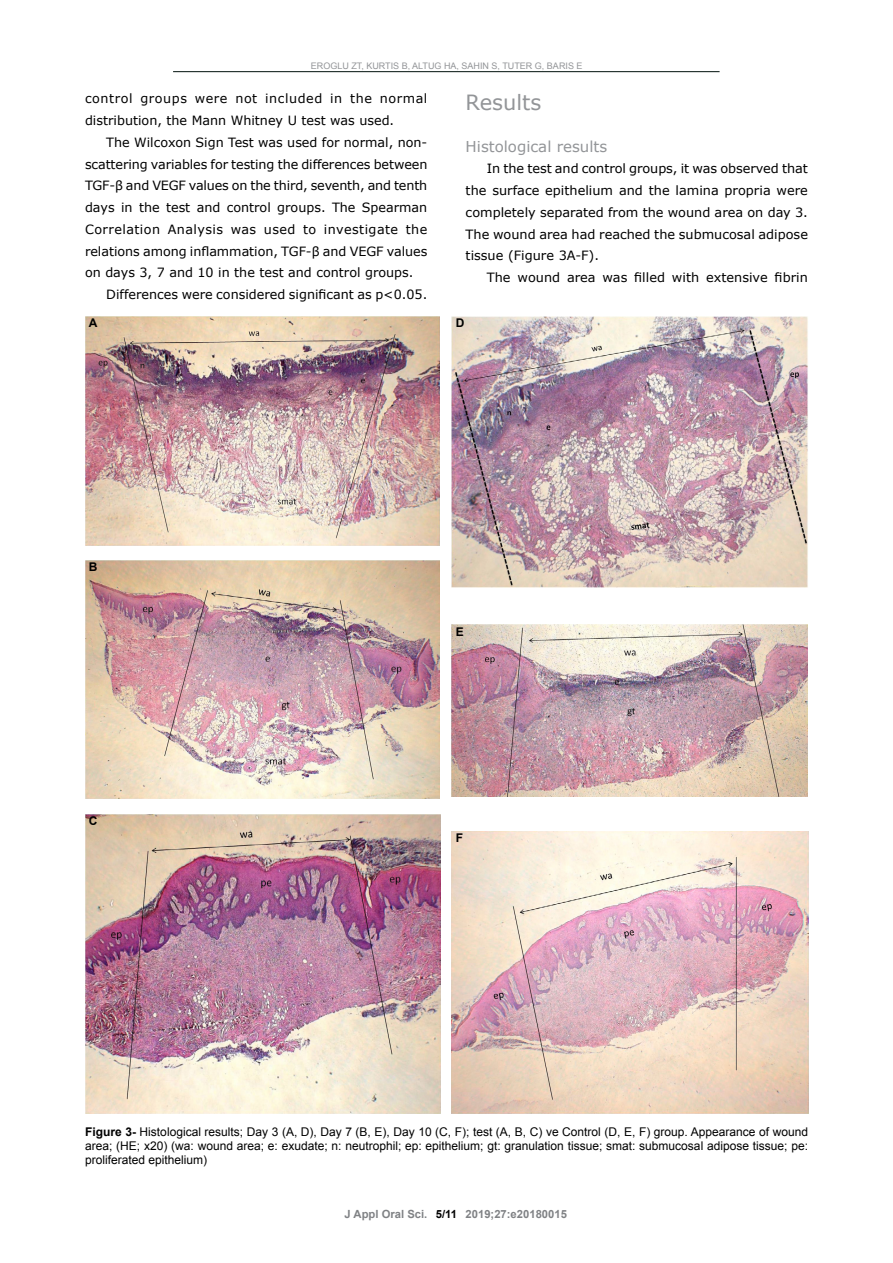
<style>
.page{position:relative;width:893px;height:1263px;background:#fff}
.page>*{position:absolute;margin:0;border:0;box-sizing:border-box;transform-origin:0 0}
.t1{font:21px "Verdana";color:#939598}
.t2{font:15px "Verdana";color:#939598}
.t3{font:12.75px/21.8px "Verdana";color:#000;text-align:justify}
.t4{font:12.75px/21.8px "Verdana";letter-spacing:.045em;color:#000}
.t5{font:12px/14.4px "Arial";color:#000;text-align:justify}
.t6{font:700 12px "Arial";color:#000}
.t7{font:700 11.25px "Arial";color:#808285}
.t8{font:9px "Arial";color:#939598}
.s1{font-weight:700}
.s2{color:#000}
</style>
<div class="page">
<hr style="left:173px;top:71px;width:547px;height:1px;background:#00110d">
<img style="left:85px;top:317px;width:355px;height:229px">
<img style="left:85px;top:560px;width:355px;height:239px">
<img style="left:85px;top:814px;width:355px;height:299px">
<img style="left:452px;top:317px;width:356px;height:271px">
<img style="left:452px;top:625px;width:356px;height:172px">
<img style="left:452px;top:832px;width:356px;height:281px">
<p class="t8" style="left:311px;top:60px;width:273px">EROGLU ZT, KURTIS B, ALTUG HA, SAHIN S, TUTER G, BARIS E</p>
<p class="t4" style="left:85px;top:88px;width:344px">control groups were not included in the normal distribution, the Mann Whitney U test was used.</p>
<p class="t3" style="left:85px;top:131px;width:344px;text-indent:21px">The Wilcoxon Sign Test was used for normal, non&shy;scattering variables for testing the differences between TGF-β and VEGF values on the third, seventh, and tenth days in the test and control groups. The Spearman Correlation Analysis was used to investigate the relations among inflammation, TGF-β and VEGF values on days 3, 7 and 10 in the test and control groups.</p>
<p class="t3" style="left:106px;top:283px;width:323px">Differences were considered significant as p&lt;0.05.</p>
<p class="t6" style="left:89px;top:315px;width:10px">A</p>
<h1 class="t1" style="left:466px;top:88px;width:77px">Results</h1>
<p class="t2" style="left:466px;top:136px;width:143px">Histological results</p>
<p class="t3" style="left:466px;top:158px;width:344px;text-indent:21px">In the test and control groups, it was observed that the surface epithelium and the lamina propria were completely separated from the wound area on day 3.<br>The wound area had reached the submucosal adipose tissue (Figure 3A-F).</p>
<p class="t3" style="left:487px;top:266px;width:323px">The wound area was filled with extensive fibrin</p>
<p class="t6" style="left:456px;top:315px;width:10px">D</p>
<p class="t6" style="left:89px;top:559px;width:10px">B</p>
<p class="t6" style="left:89px;top:813px;width:10px">C</p>
<p class="t6" style="left:456px;top:623px;width:10px">E</p>
<p class="t6" style="left:456px;top:830px;width:9px">F</p>
<p class="t5" style="left:85px;top:1124px;width:724px"><span class="s1">Figure 3-</span> Histological results; Day 3 (A, D), Day 7 (B, E), Day 10 (C, F); test (A, B, C) ve Control (D, E, F) group. Appearance of wound area; (HE; x20) (wa: wound area; e: exudate; n: neutrophil; ep: epithelium; gt: granulation tissue; smat: submucosal adipose tissue; pe: proliferated epithelium)</p>
<p class="t7" style="left:345px;top:1206px;width:224px">J Appl Oral Sci. <span class="s2">5/11</span> 2019;27:e20180015</p>
</div>
